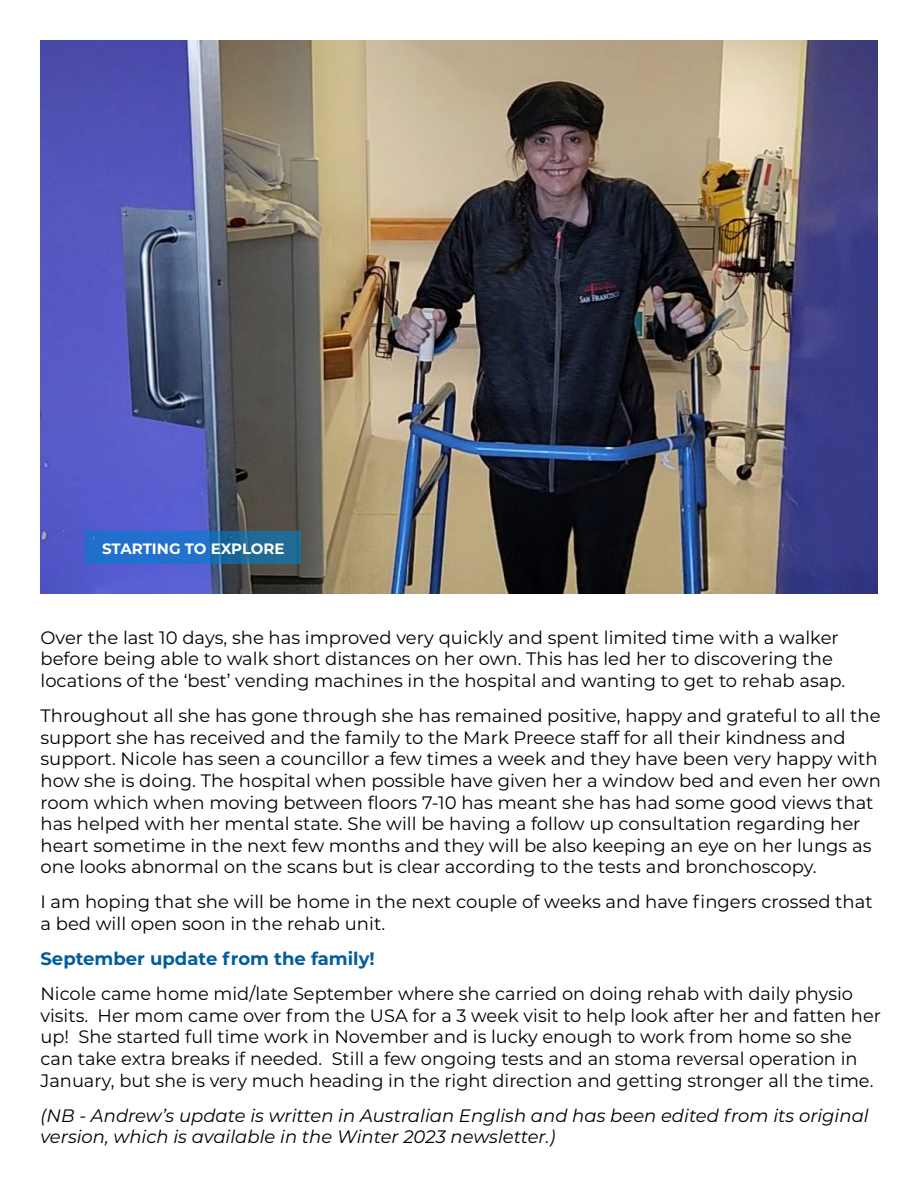
<style>
.page{position:relative;width:918px;height:1188px;background:#fff}
.page>*{position:absolute;margin:0;border:0;box-sizing:border-box;transform-origin:0 0}
.t1{font:18px/21.6px "Montserrat";color:#000}
.t2{font:italic 18px/21.6px "Montserrat";color:#000}
.t3{font:700 18px "Montserrat";color:#005d9c}
.t4{font:700 15px "Montserrat";letter-spacing:-.01em;color:#fff}
</style>
<div class="page">
<img style="left:40px;top:40px;width:838px;height:554px">
<svg style="left:86px;top:531px;width:215px;height:33px;background:#206db7"></svg>
<p class="t4" style="left:102px;top:537px;width:184px">STARTING TO EXPLORE</p>
<p class="t1" style="left:40px;top:626px;width:806px">Over the last 10 days, she has improved very quickly and spent limited time with a walker before being able to walk short distances on her own. This has led her to discovering the locations of the ‘best’ vending machines in the hospital and wanting to get to rehab asap.</p>
<p class="t1" style="left:40px;top:704px;width:842px">Throughout all she has gone through she has remained positive, happy and grateful to all the support she has received and the family to the Mark Preece staff for all their kindness and support. Nicole has seen a councillor a few times a week and they have been very happy with how she is doing. The hospital when possible have given her a window bed and even her own room which when moving between floors 7-10 has meant she has had some good views that has helped with her mental state. She will be having a follow up consultation regarding her heart sometime in the next few months and they will be also keeping an eye on her lungs as one looks abnormal on the scans but is clear according to the tests and bronchoscopy.</p>
<p class="t1" style="left:40px;top:891px;width:834px">I am hoping that she will be home in the next couple of weeks and have fingers crossed that a bed will open soon in the rehab unit.</p>
<p class="t3" style="left:40px;top:946px;width:336px">September update from the family!</p>
<p class="t1" style="left:40px;top:982px;width:842px">Nicole came home mid/late September where she carried on doing rehab with daily physio visits. Her mom came over from the USA for a 3 week visit to help look after her and fatten her up! She started full time work in November and is lucky enough to work from home so she can take extra breaks if needed. Still a few ongoing tests and an stoma reversal operation in January, but she is very much heading in the right direction and getting stronger all the time.</p>
<p class="t2" style="left:40px;top:1104px;width:830px">(NB - Andrew’s update is written in Australian English and has been edited from its original version, which is available in the Winter 2023 newsletter.)</p>
</div>
